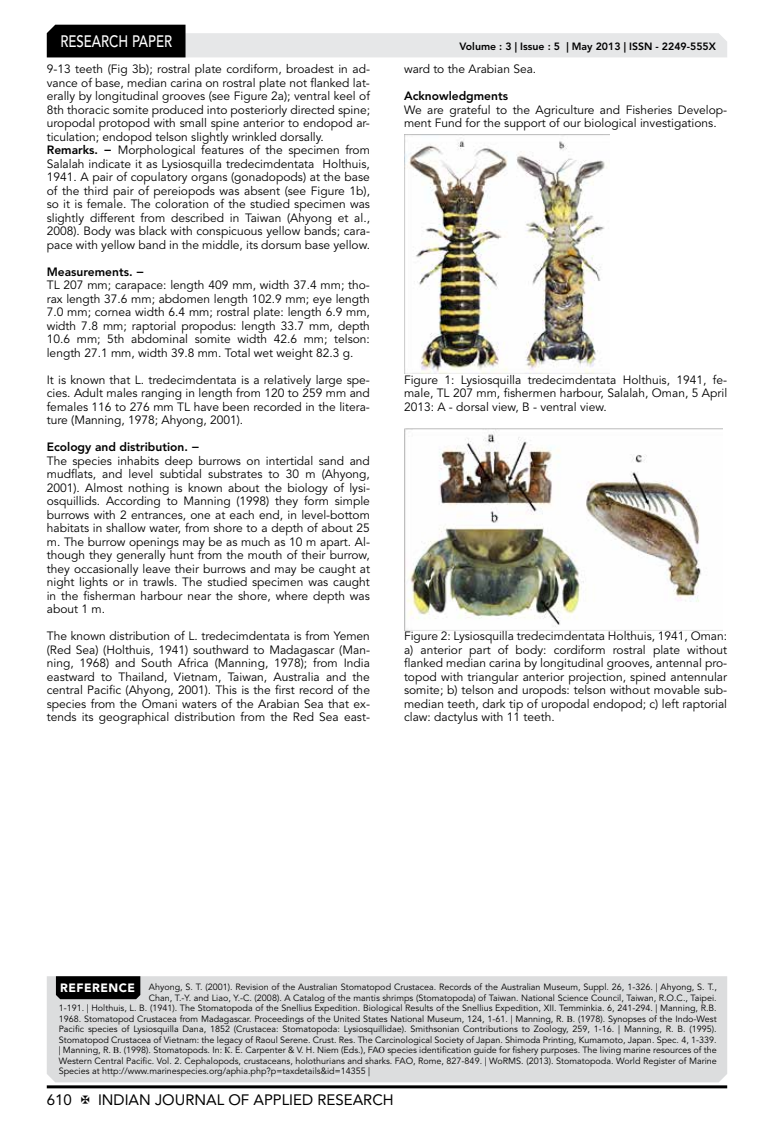
<style>
.page{position:relative;width:774px;height:1136px;background:#fff}
.page>*{position:absolute;margin:0;border:0;box-sizing:border-box;transform-origin:0 0}
.t1{font:500 16.5px "Avenir LT Std";color:#fff;scale:.8 1}
.t2{font:15px "Avenir LT Std";color:#000}
.t3{font:12px/13.5px "Avenir LT Std";color:#000;text-align:justify}
.t4{font:800 12px "Avenir LT Std";color:#000}
.t5{font:800 10.5px "Avenir LT Std";color:#000}
.t6{font:9px "Avenir LT Std";color:#000}
.s1{font-weight:800}
.s2{font-weight:900;font-size:12px;color:#fff}
.s3{font-family:"Times New Roman"}
</style>
<div class="page">
<hr style="left:47px;top:1085px;width:680px;height:3px;background:#000">
<svg style="left:47px;top:25px;width:680px;height:32px"></svg>
<div style="left:47px;top:976px;width:680px;height:106px;background:#dcddde"></div>
<div style="left:56px;top:976px;width:84px;height:23px;background:#000"></div>
<img style="left:404px;top:135px;width:206px;height:239px">
<img style="left:405px;top:429px;width:318px;height:201px">
<h1 class="t1" style="left:60px;top:32px;width:139px">RESEARCH PAPER</h1>
<p class="t3" style="left:47px;top:62px;width:325px;text-align:left">9-13 teeth (Fig 3b); rostral plate cordiform, broadest in ad&shy;vance of base, median carina on rostral plate not flanked lat&shy;erally by longitudinal grooves (see Figure 2a); ventral keel of 8th thoracic somite produced into posteriorly directed spine; uropodal protopod with small spine anterior to endopod ar&shy;ticulation; endopod telson slightly wrinkled dorsally.<br><span class="s1">Remarks. −</span> Morphological features of the specimen from Salalah indicate it as Lysiosquilla tredecimdentata Holthuis, 1941. A pair of copulatory organs (gonadopods) at the base of the third pair of pereiopods was absent (see Figure 1b), so it is female. The coloration of the studied specimen was slightly different from described in Taiwan (Ahyong et al., 2008). Body was black with conspicuous yellow bands; cara&shy;pace with yellow band in the middle, its dorsum base yellow.</p>
<p class="t4" style="left:47px;top:264px;width:99px">Measurements. −</p>
<p class="t3" style="left:47px;top:278px;width:325px">TL 207 mm; carapace: length 409 mm, width 37.4 mm; tho&shy;rax length 37.6 mm; abdomen length 102.9 mm; eye length 7.0 mm; cornea width 6.4 mm; rostral plate: length 6.9 mm, width 7.8 mm; raptorial propodus: length 33.7 mm, depth 10.6 mm; 5th abdominal somite width 42.6 mm; telson: length 27.1 mm, width 39.8 mm. Total wet weight 82.3 g.</p>
<p class="t3" style="left:47px;top:373px;width:325px">It is known that L. tredecimdentata is a relatively large spe&shy;cies. Adult males ranging in length from 120 to 259 mm and females 116 to 276 mm TL have been recorded in the litera&shy;ture (Manning, 1978; Ahyong, 2001).</p>
<p class="t4" style="left:47px;top:440px;width:154px">Ecology and distribution. −</p>
<p class="t3" style="left:47px;top:454px;width:325px">The species inhabits deep burrows on intertidal sand and mudflats, and level subtidal substrates to 30 m (Ahyong, 2001). Almost nothing is known about the biology of lysi&shy;osquillids. According to Manning (1998) they form simple burrows with 2 entrances, one at each end, in level-bottom habitats in shallow water, from shore to a depth of about 25 m. The burrow openings may be as much as 10 m apart. Al&shy;though they generally hunt from the mouth of their burrow, they occasionally leave their burrows and may be caught at night lights or in trawls. The studied specimen was caught in the fisherman harbour near the shore, where depth was about 1 m.</p>
<p class="t3" style="left:47px;top:629px;width:325px">The known distribution of L. tredecimdentata is from Yemen (Red Sea) (Holthuis, 1941) southward to Madagascar (Man&shy;ning, 1968) and South Africa (Manning, 1978); from India eastward to Thailand, Vietnam, Taiwan, Australia and the central Pacific (Ahyong, 2001). This is the first record of the species from the Omani waters of the Arabian Sea that ex&shy;tends its geographical distribution from the Red Sea east-</p>
<p class="t5" style="left:459px;top:41px;width:258px">Volume : 3 | Issue : 5 | May 2013 | ISSN - 2249-555X</p>
<p class="t3" style="left:404px;top:62px;width:134px">ward to the Arabian Sea.</p>
<p class="t4" style="left:404px;top:89px;width:105px">Acknowledgments</p>
<p class="t3" style="left:404px;top:103px;width:325px">We are grateful to the Agriculture and Fisheries Develop&shy;ment Fund for the support of our biological investigations.</p>
<p class="t3" style="left:404px;top:373px;width:325px">Figure 1: Lysiosquilla tredecimdentata Holthuis, 1941, fe&shy;male, TL 207 mm, fishermen harbour, Salalah, Oman, 5 April 2013: A - dorsal view, B - ventral view.</p>
<p class="t3" style="left:404px;top:629px;width:325px">Figure 2: Lysiosquilla tredecimdentata Holthuis, 1941, Oman: a) anterior part of body: cordiform rostral plate without flanked median carina by longitudinal grooves, antennal pro&shy;topod with triangular anterior projection, spined antennular somite; b) telson and uropods: telson without movable sub&shy;median teeth, dark tip of uropodal endopod; c) left raptorial claw: dactylus with 11 teeth.</p>
<p class="t6" style="left:60px;top:981px;width:658px"><span class="s2">REFERENCE</span> Ahyong, S. T. (2001). Revision of the Australian Stomatopod Crustacea. Records of the Australian Museum, Suppl. 26, 1-326. | Ahyong, S. T.,</p>
<p class="t6" style="left:149px;top:992px;width:569px">Chan, T.-Y. and Liao, Y.-C. (2008). A Catalog of the mantis shrimps (Stomatopoda) of Taiwan. National Science Council, Taiwan, R.O.C., Taipei.</p>
<p class="t6" style="left:59px;top:1002px;width:659px">1-191. | Holthuis, L. B. (1941). The Stomatopoda of the Snellius Expedition. Biological Results of the Snellius Expedition, XII. Temminkia. 6, 241-294. | Manning, R.B.</p>
<p class="t6" style="left:59px;top:1013px;width:659px">1968. Stomatopod Crustacea from Madagascar. Proceedings of the United States National Museum, 124, 1-61. | Manning, R. <span class="s3">В</span>. (1978). Synopses of the Indo-West</p>
<p class="t6" style="left:59px;top:1023px;width:659px">Pacific species of Lysiosquilla Dana, 1852 (Crustacea: Stomatopoda: Lysiosquillidae). Smithsonian Contributions to Zoology, 259, 1-16. | Manning, R. B. (1995).</p>
<p class="t6" style="left:59px;top:1034px;width:659px">Stomatopod Crustacea of Vietnam: the legacy of Raoul Serene. Crust. Res. The Carcinological Society of Japan. Shimoda Printing, Kumamoto, Japan. Spec. 4, 1-339.</p>
<p class="t6" style="left:59px;top:1044px;width:660px">| Manning, R. <span class="s3">В</span>. (1998). Stomatopods. In: <span class="s3">К</span>. E. Carpenter &amp; V. H. Niem (Eds.), FA<span class="s3">О</span> species identification guide for fishery purposes. The living marine resources of the</p>
<p class="t6" style="left:59px;top:1055px;width:660px">Western Central Pacific. Vol. 2. Cephalopods, crustaceans, holothurians and sharks. FAO, Rome, 827-849. | WoRMS. (2013). Stomatopoda. World Register of Marine</p>
<p class="t6" style="left:59px;top:1065px;width:313px">Species at http://www.marinespecies.org/aphia.php?p=taxdetails&amp;id=14355 |</p>
<p class="t2" style="left:47px;top:1090px;width:27px">610</p>
<p class="t2" style="left:98px;top:1090px;width:297px">INDIAN JOURNAL OF APPLIED RESEARCH</p>
</div>
